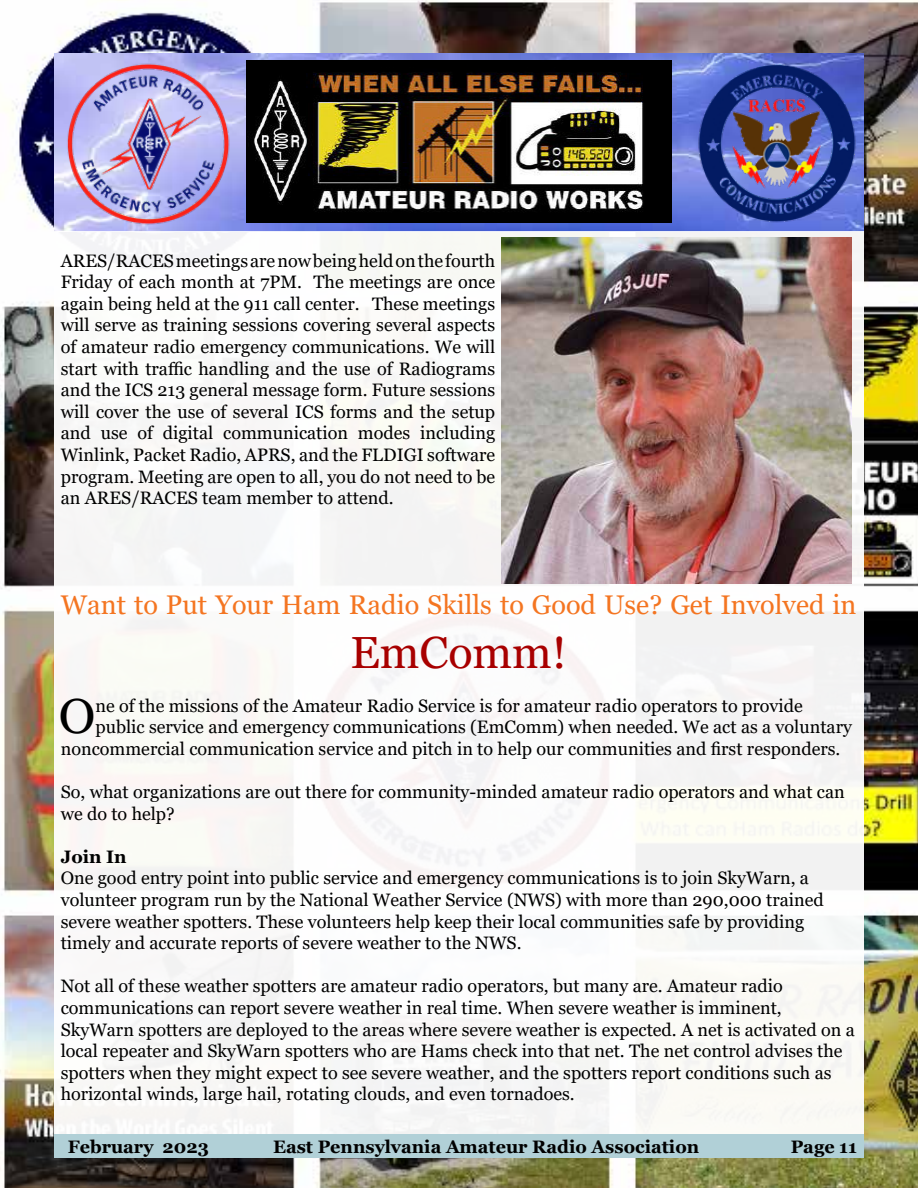
<style>
.page{position:relative;width:918px;height:1188px;background:#fff}
.page>*{position:absolute;margin:0;border:0;box-sizing:border-box;transform-origin:0 0}
.t1{font:49.2px "Georgia";color:#000}
.t2{font:45px "Georgia";color:#a80000}
.t3{font:27px "Georgia";color:#f47521}
.t4{font:18px/21.6px "Georgia";color:#000}
.t5{font:700 18px "Georgia";color:#000}
</style>
<div class="page">
<img style="left:0;top:0;width:918px;height:1188px">
<img style="left:54px;top:54px;width:809px;height:177px">
<img style="left:692px;top:55px;width:171px;height:176px">
<img style="left:56px;top:54px;width:182px;height:177px">
<img style="left:246px;top:60px;width:425px;height:163px">
<div style="left:54px;top:231px;width:809px;height:363px;background:#f9f9f7"></div>
<div style="left:54px;top:594px;width:809px;height:540px;background:#fafaf7"></div>
<img style="left:502px;top:237px;width:349px;height:347px">
<div style="left:54px;top:1134px;width:810px;height:24px;background:#b1d0d7"></div>
<p class="t4" style="left:61px;top:250px;width:436px;text-align:justify">ARES/RACES meetings are now being held on the fourth Friday of each month at 7PM. The meetings are once again being held at the 911 call center. These meetings will serve as training sessions covering several aspects of amateur radio emergency communications. We will start with traffic handling and the use of Radiograms and the ICS 213 general message form. Future sessions will cover the use of several ICS forms and the setup and use of digital communication modes including Winlink, Packet Radio, APRS, and the FLDIGI software program. Meeting are open to all, you do not need to be an ARES/RACES team member to attend.</p>
<h3 class="t3" style="left:61px;top:589px;width:797px">Want to Put Your Ham Radio Skills to Good Use? Get Involved in</h3>
<h2 class="t2" style="left:350px;top:626px;width:218px">EmComm!</h2>
<h1 class="t1" style="left:59px;top:686px;width:38px">O</h1>
<p class="t4" style="left:95px;top:695px;width:709px">ne of the missions of the Amateur Radio Service is for amateur radio operators to provide</p>
<p class="t4" style="left:95px;top:717px;width:758px">public service and emergency communications (EmComm) when needed. We act as a voluntary</p>
<p class="t4" style="left:61px;top:738px;width:781px">noncommercial communication service and pitch in to help our communities and first responders.</p>
<p class="t4" style="left:61px;top:781px;width:786px">So, what organizations are out there for community-minded amateur radio operators and what can we do to help?</p>
<p class="t5" style="left:61px;top:845px;width:67px">Join In</p>
<p class="t4" style="left:61px;top:868px;width:765px">One good entry point into public service and emergency communications is to join SkyWarn, a volunteer program run by the National Weather Service (NWS) with more than 290,000 trained severe weather spotters. These volunteers help keep their local communities safe by providing timely and accurate reports of severe weather to the NWS.</p>
<p class="t4" style="left:61px;top:976px;width:796px">Not all of these weather spotters are amateur radio operators, but many are. Amateur radio communications can report severe weather in real time. When severe weather is imminent, SkyWarn spotters are deployed to the areas where severe weather is expected. A net is activated on a local repeater and SkyWarn spotters who are Hams check into that net. The net control advises the spotters when they might expect to see severe weather, and the spotters report conditions such as horizontal winds, large hail, rotating clouds, and even tornadoes.</p>
<p class="t5" style="left:68px;top:1135px;width:143px">February 2023</p>
<p class="t5" style="left:273px;top:1135px;width:428px">East Pennsylvania Amateur Radio Association</p>
<p class="t5" style="left:791px;top:1135px;width:68px">Page 11</p>
</div>
